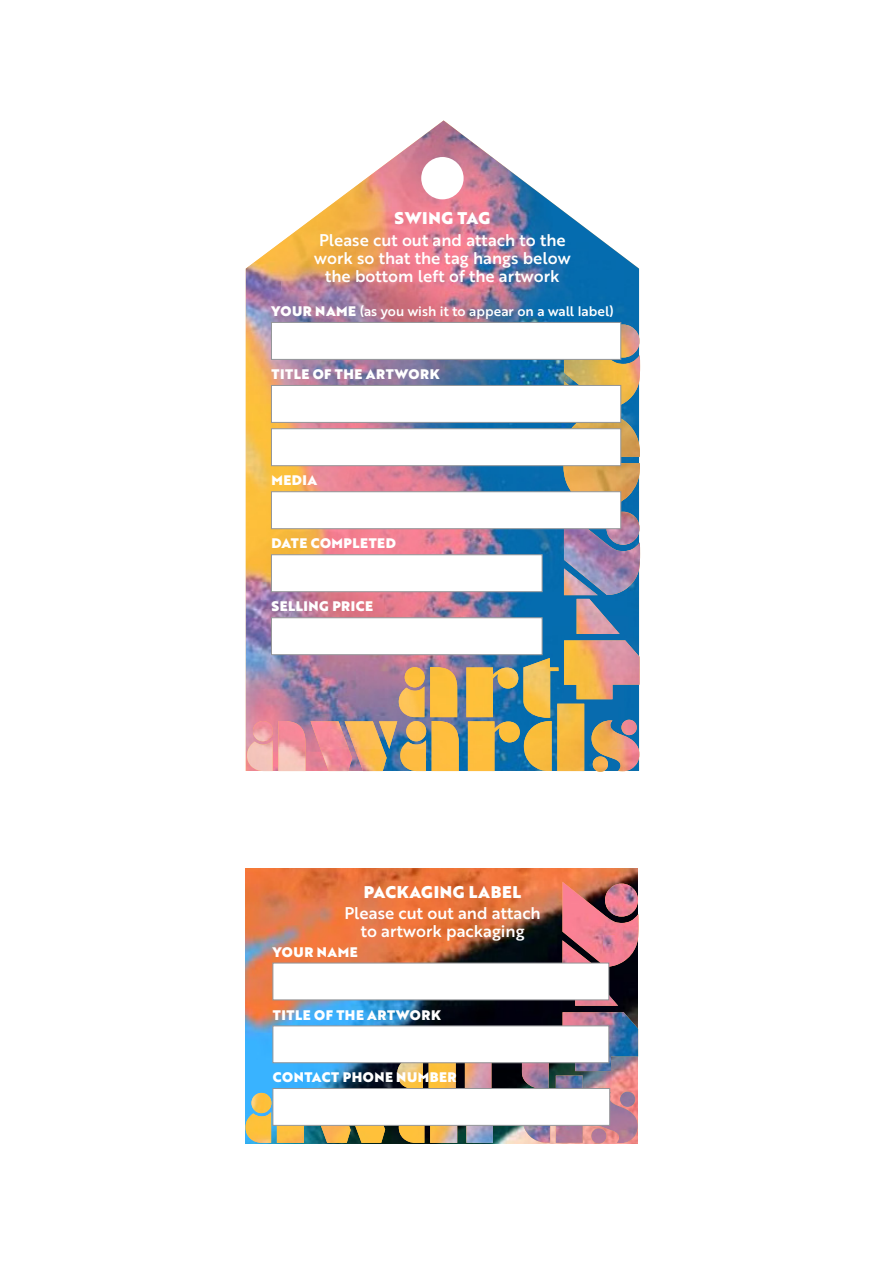
<style>
.page{position:relative;width:893px;height:1263px;background:#fff}
.page>*{position:absolute;margin:0;border:0;box-sizing:border-box;transform-origin:0 0}
.TEXT_SMALL{font:16.5px/18px "Brother 1816 Medium";color:#fff;text-align:center}
.PLEASE{font:16.5px/18px "Brother 1816 Medium";color:#fff;text-align:center}
.SWING{font:16.5px "Brother 1816 Black";letter-spacing:.04em;color:#fff}
.TEXT_SMALL-2{font:16.5px "Brother 1816 Black";letter-spacing:.04em;color:#fff}
.TEXT_SMALL-3{font:13.5px "Brother 1816 Black";letter-spacing:.04em;color:#fff}
.TEXT_SMALL-4{font:13.5px "Brother 1816 Medium";color:#fff}
.s1{font-family:"Brother 1816 Black"}
</style>
<div class="page">
<img style="left:246px;top:120px;width:393px;height:651px">
<div style="left:421px;top:157px;width:43px;height:42px;background:#fff;border-radius:50%"></div>
<img style="left:246px;top:869px;width:392px;height:13px">
<img style="left:247px;top:323px;width:393px;height:449px">
<img style="left:430px;top:323px;width:210px;height:395px">
<img style="left:246px;top:882px;width:392px;height:262px">
<img style="left:397px;top:882px;width:242px;height:261px">
<div style="left:271px;top:322px;width:350px;height:37px;background:#fff;border:1px solid #939598"></div>
<div style="left:271px;top:385px;width:350px;height:37px;background:#fff;border:1px solid #939598"></div>
<div style="left:271px;top:429px;width:350px;height:37px;background:#fff;border:1px solid #939598"></div>
<div style="left:271px;top:492px;width:350px;height:37px;background:#fff;border:1px solid #939598"></div>
<div style="left:271px;top:555px;width:271px;height:37px;background:#fff;border:1px solid #939598"></div>
<div style="left:271px;top:618px;width:271px;height:37px;background:#fff;border:1px solid #939598"></div>
<div style="left:273px;top:963px;width:336px;height:37px;background:#fff;border:1px solid #939598"></div>
<div style="left:273px;top:1026px;width:336px;height:37px;background:#fff;border:1px solid #939598"></div>
<div style="left:273px;top:1088px;width:337px;height:37px;background:#fff;border:1px solid #939598"></div>
<p class="TEXT_SMALL-2" style="left:394px;top:206px;width:97px">SWING TAG</p>
<p class="TEXT_SMALL" style="left:314px;top:230px;width:258px">Please cut out and attach to the work so that the tag hangs below the bottom left of the artwork</p>
<p class="TEXT_SMALL-4" style="left:271px;top:301px;width:344px"><span class="s1">YOUR NAME</span> (as you wish it to appear on a wall label)</p>
<p class="TEXT_SMALL-3" style="left:271px;top:364px;width:169px">TITLE OF THE ARTWORK</p>
<p class="TEXT_SMALL-3" style="left:271px;top:470px;width:47px">MEDIA</p>
<p class="TEXT_SMALL-3" style="left:271px;top:533px;width:126px">DATE COMPLETED</p>
<p class="TEXT_SMALL-3" style="left:271px;top:596px;width:103px">SELLING PRICE</p>
<p class="SWING" style="left:364px;top:879px;width:159px">PACKAGING LABEL</p>
<p class="PLEASE" style="left:344px;top:903px;width:198px">Please cut out and attach to artwork packaging</p>
<p class="TEXT_SMALL-3" style="left:273px;top:941px;width:86px">YOUR NAME</p>
<p class="TEXT_SMALL-3" style="left:273px;top:1004px;width:169px">TITLE OF THE ARTWORK</p>
<p class="TEXT_SMALL-3" style="left:273px;top:1067px;width:185px">CONTACT PHONE NUMBER</p>
</div>
